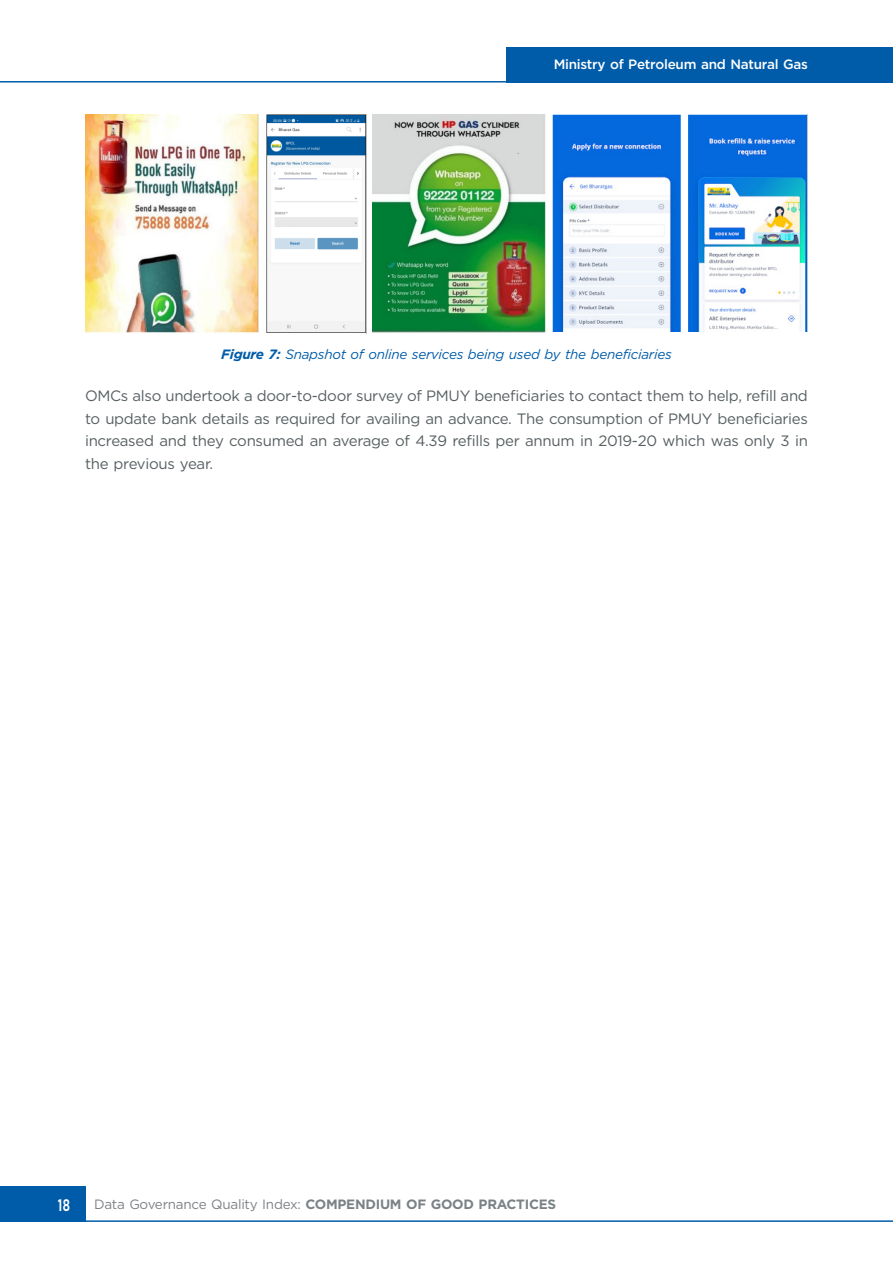
<style>
.page{position:relative;width:893px;height:1263px;background:#fff}
.page>*{position:absolute;margin:0;border:0;box-sizing:border-box;transform-origin:0 0}
.t1{font:16.5px "Bahnschrift";color:#fff;scale:.85 1}
.t2{font:15px/22.5px "Gotham";letter-spacing:-.02em;color:#575f62;text-align:justify}
.Capation{font:italic 13.5px "Gotham";letter-spacing:-.02em;color:#005ca9}
.t3{font:13.5px "Gotham";letter-spacing:-.02em;color:#7b8286}
.t4{font:500 13.5px "Gotham";letter-spacing:-.02em;color:#fff}
.s1{font-weight:700}
</style>
<div class="page">
<img style="left:85px;top:115px;width:174px;height:218px">
<img style="left:266px;top:115px;width:100px;height:218px">
<img style="left:372px;top:115px;width:174px;height:218px">
<img style="left:553px;top:115px;width:255px;height:217px">
<hr style="left:0;top:81px;width:893px;height:2px;background:#005ca9">
<div style="left:507px;top:47px;width:386px;height:35px;background:#005ca9"></div>
<hr style="left:0;top:1220px;width:893px;height:2px;background:#005ca9">
<div style="left:0;top:1186px;width:85px;height:36px;background:#005ca9"></div>
<p class="t4" style="left:554px;top:55px;width:256px">Ministry of Petroleum and Natural Gas</p>
<p class="Capation" style="left:221px;top:346px;width:452px"><span class="s1">Figure 7:</span> Snapshot of online services being used by the beneficiaries</p>
<p class="t2" style="left:85px;top:384px;width:724px">OMCs also undertook a door-to-door survey of PMUY beneficiaries to contact them to help, refill and to update bank details as required for availing an advance. The consumption of PMUY beneficiaries increased and they consumed an average of 4.39 refills per annum in 2019-20 which was only 3 in the previous year.</p>
<p class="t1" style="left:58px;top:1192px;width:16px">18</p>
<p class="t3" style="left:94px;top:1196px;width:464px">Data Governance Quality Index: <span class="s1">COMPENDIUM OF GOOD PRACTICES</span></p>
</div>
